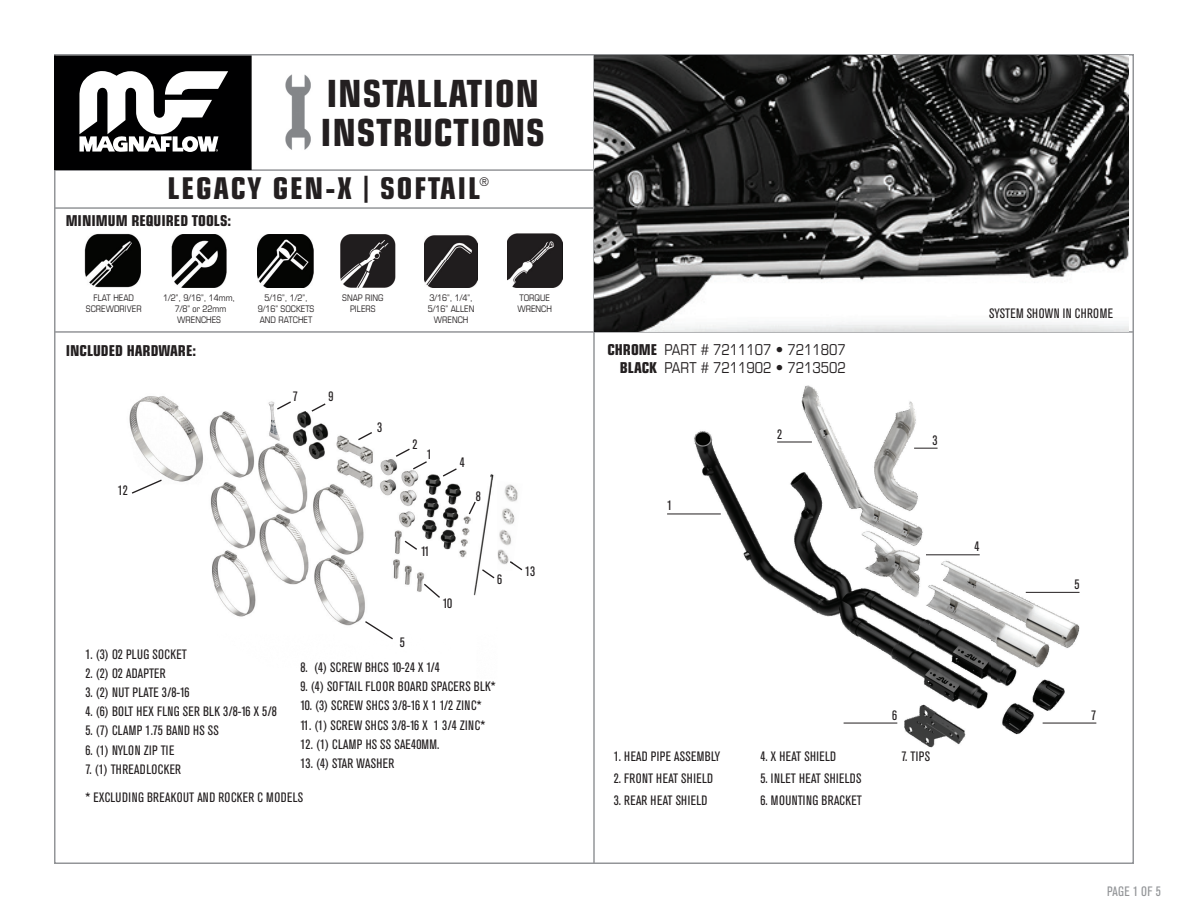
<style>
.page{position:relative;width:1188px;height:918px;background:#fff}
.page>*{position:absolute;margin:0;border:0;box-sizing:border-box;transform-origin:0 0}
.t1{font:700 condensed 37.5px/39px "Eurostile LT Std";letter-spacing:.02em;color:#231f20}
.t2{font:700 condensed 30px "Eurostile LT Std";letter-spacing:.06em;color:#231f20}
.t3{font:700 condensed 15px/18px "Eurostile LT Std";color:#231f20;text-align:right}
.t4{font:condensed 15px/18px "Eurostile LT Std";color:#231f20}
.t5{font:condensed 13.5px "Akzidenz Grotesk BE";letter-spacing:.02em;color:#231f20}
.t6{font:condensed 13.5px "Akzidenz Grotesk BE";color:#231f20}
.t7{font:condensed 13.5px "Akzidenz Grotesk BE";letter-spacing:.03em;color:#939598}
.t8{font:condensed 12px "Eurostile LT Std";color:#231f20}
.t9{font:condensed 9px/10.8px "Eurostile LT Std";color:#231f20;text-align:center}
.s1{font-size:27px}
</style>
<div class="page">
<hr style="left:593px;top:54px;width:2px;height:810px;background:#939598">
<hr style="left:54px;top:169px;width:539px;height:2px;background:#939598">
<hr style="left:54px;top:207px;width:539px;height:2px;background:#939598">
<hr style="left:54px;top:331px;width:1080px;height:2px;background:#939598">
<img style="left:694px;top:385px;width:395px;height:363px">
<img style="left:594px;top:56px;width:535px;height:276px">
<div style="left:54px;top:56px;width:198px;height:114px;background:#000001"></div>
<img style="left:285px;top:74px;width:26px;height:76px">
<img style="left:85px;top:233px;width:56px;height:54px">
<img style="left:172px;top:234px;width:55px;height:54px">
<img style="left:257px;top:234px;width:56px;height:54px">
<img style="left:341px;top:234px;width:54px;height:54px">
<img style="left:425px;top:235px;width:53px;height:52px">
<img style="left:507px;top:233px;width:55px;height:55px">
<hr style="left:1026px;top:592px;width:54px;height:1px;background:#231f20">
<hr style="left:667px;top:514px;width:54px;height:1px;background:#231f20">
<hr style="left:844px;top:723px;width:53px;height:1px;background:#231f20">
<hr style="left:1043px;top:723px;width:53px;height:1px;background:#231f20">
<hr style="left:777px;top:442px;width:35px;height:1px;background:#231f20">
<hr style="left:926px;top:554px;width:54px;height:1px;background:#231f20">
<svg style="left:914px;top:448px;width:24px;height:1px"></svg>
<svg style="left:79px;top:71px;width:149px;height:81px"></svg>
<img style="left:129px;top:396px;width:365px;height:188px">
<img style="left:214px;top:584px;width:263px;height:42px">
<svg style="left:468px;top:500px;width:9px;height:16px"></svg>
<svg style="left:441px;top:467px;width:17px;height:11px"></svg>
<svg style="left:394px;top:447px;width:34px;height:24px"></svg>
<svg style="left:357px;top:431px;width:17px;height:10px"></svg>
<svg style="left:310px;top:402px;width:17px;height:11px"></svg>
<svg style="left:276px;top:400px;width:16px;height:11px"></svg>
<svg style="left:364px;top:620px;width:30px;height:20px"></svg>
<svg style="left:130px;top:478px;width:33px;height:17px"></svg>
<svg style="left:422px;top:582px;width:19px;height:17px"></svg>
<svg style="left:403px;top:539px;width:16px;height:12px"></svg>
<svg style="left:481px;top:568px;width:14px;height:12px"></svg>
<img style="left:482px;top:480px;width:41px;height:91px">
<svg style="left:510px;top:561px;width:12px;height:9px"></svg>
<h1 class="t1" style="left:321px;top:74px;width:226px">INSTALLATION<br>INSTRUCTIONS</h1>
<h2 class="t2" style="left:167px;top:170px;width:315px">LEGACY GEN-X <span class="s1">|</span> SOFTAIL</h2>
<p class="t8" style="left:480px;top:174px;width:11px">®</p>
<p class="t3" style="left:66px;top:211px;width:167px">MINIMUM REQUIRED TOOLS:</p>
<p class="t9" style="left:86px;top:292px;width:57px">FLAT HEAD<br>SCREWDRIVER</p>
<p class="t9" style="left:163px;top:292px;width:73px">1/2”, 9/16”, 14mm,<br>7/8” or 22mm<br>WRENCHES</p>
<p class="t9" style="left:258px;top:292px;width:58px">5/16”, 1/2”,<br>9/16” SOCKETS<br>AND RATCHET</p>
<p class="t9" style="left:342px;top:292px;width:43px">SNAP RING<br>PILERS</p>
<p class="t9" style="left:428px;top:292px;width:48px">3/16”, 1/4”,<br>5/16” ALLEN<br>WRENCH</p>
<p class="t9" style="left:517px;top:292px;width:36px;text-align:left">TORQUE<br>WRENCH</p>
<p class="t3" style="left:66px;top:342px;width:132px">INCLUDED HARDWARE:</p>
<p class="t5" style="left:118px;top:483px;width:12px">12</p>
<p class="t5" style="left:293px;top:389px;width:7px">7</p>
<p class="t5" style="left:329px;top:389px;width:7px">9</p>
<p class="t5" style="left:377px;top:420px;width:7px">3</p>
<p class="t5" style="left:412px;top:436px;width:7px">2</p>
<p class="t5" style="left:427px;top:447px;width:7px">1</p>
<p class="t5" style="left:460px;top:455px;width:7px">4</p>
<p class="t5" style="left:476px;top:488px;width:7px">8</p>
<p class="t5" style="left:421px;top:544px;width:10px">11</p>
<p class="t5" style="left:443px;top:596px;width:11px">10</p>
<p class="t5" style="left:497px;top:572px;width:7px">6</p>
<p class="t5" style="left:400px;top:635px;width:7px">5</p>
<p class="t5" style="left:86px;top:647px;width:103px">1. (3) O2 PLUG SOCKET</p>
<p class="t5" style="left:86px;top:666px;width:82px">2. (2) O2 ADAPTER</p>
<p class="t6" style="left:86px;top:685px;width:105px">3. (2) NUT PLATE 3/8-16</p>
<p class="t5" style="left:86px;top:704px;width:193px">4. (6) BOLT HEX FLNG SER BLK 3/8-16 X 5/8</p>
<p class="t5" style="left:86px;top:723px;width:135px">5. (7) CLAMP 1.75 BAND HS SS</p>
<p class="t5" style="left:86px;top:742px;width:90px">6. (1) NYLON ZIP TIE</p>
<p class="t5" style="left:86px;top:762px;width:97px">7. (1) THREADLOCKER</p>
<p class="t5" style="left:301px;top:660px;width:141px">8. (4) SCREW BHCS 10-24 X 1/4</p>
<p class="t5" style="left:301px;top:679px;width:196px">9. (4) SOFTAIL FLOOR BOARD SPACERS BLK*</p>
<p class="t5" style="left:301px;top:698px;width:182px">10. (3) SCREW SHCS 3/8-16 X 1 1/2 ZINC*</p>
<p class="t5" style="left:301px;top:717px;width:186px">11. (1) SCREW SHCS 3/8-16 X 1 3/4 ZINC*</p>
<p class="t5" style="left:301px;top:737px;width:140px">12. (1) CLAMP HS SS SAE40MM.</p>
<p class="t5" style="left:301px;top:756px;width:95px">13. (4) STAR WASHER</p>
<p class="t5" style="left:86px;top:790px;width:219px">* EXCLUDING BREAKOUT AND ROCKER C MODELS</p>
<p class="t5" style="left:525px;top:564px;width:12px">13</p>
<p class="t3" style="left:607px;top:341px;width:51px">CHROME<br>BLACK</p>
<p class="t4" style="left:664px;top:340px;width:183px">PART # 7211107 • 7211807<br>PART # 7211902 • 7213502</p>
<p class="t5" style="left:667px;top:498px;width:7px">1</p>
<p class="t5" style="left:777px;top:426px;width:7px">2</p>
<p class="t5" style="left:989px;top:306px;width:126px">SYSTEM SHOWN IN CHROME</p>
<p class="t5" style="left:932px;top:433px;width:7px">3</p>
<p class="t5" style="left:975px;top:539px;width:7px">4</p>
<p class="t5" style="left:1074px;top:577px;width:7px">5</p>
<p class="t5" style="left:614px;top:749px;width:108px">1. HEAD PIPE ASSEMBLY</p>
<p class="t5" style="left:614px;top:771px;width:101px">2. FRONT HEAT SHIELD</p>
<p class="t5" style="left:614px;top:793px;width:95px">3. REAR HEAT SHIELD</p>
<p class="t5" style="left:760px;top:749px;width:77px">4. X HEAT SHIELD</p>
<p class="t5" style="left:760px;top:771px;width:102px">5. INLET HEAT SHIELDS</p>
<p class="t5" style="left:760px;top:793px;width:103px">6. MOUNTING BRACKET</p>
<p class="t5" style="left:892px;top:708px;width:7px">6</p>
<p class="t5" style="left:901px;top:749px;width:30px">7. TIPS</p>
<p class="t5" style="left:1091px;top:708px;width:7px">7</p>
<p class="t7" style="left:1107px;top:884px;width:55px">PAGE 1 OF 5</p>
</div>
